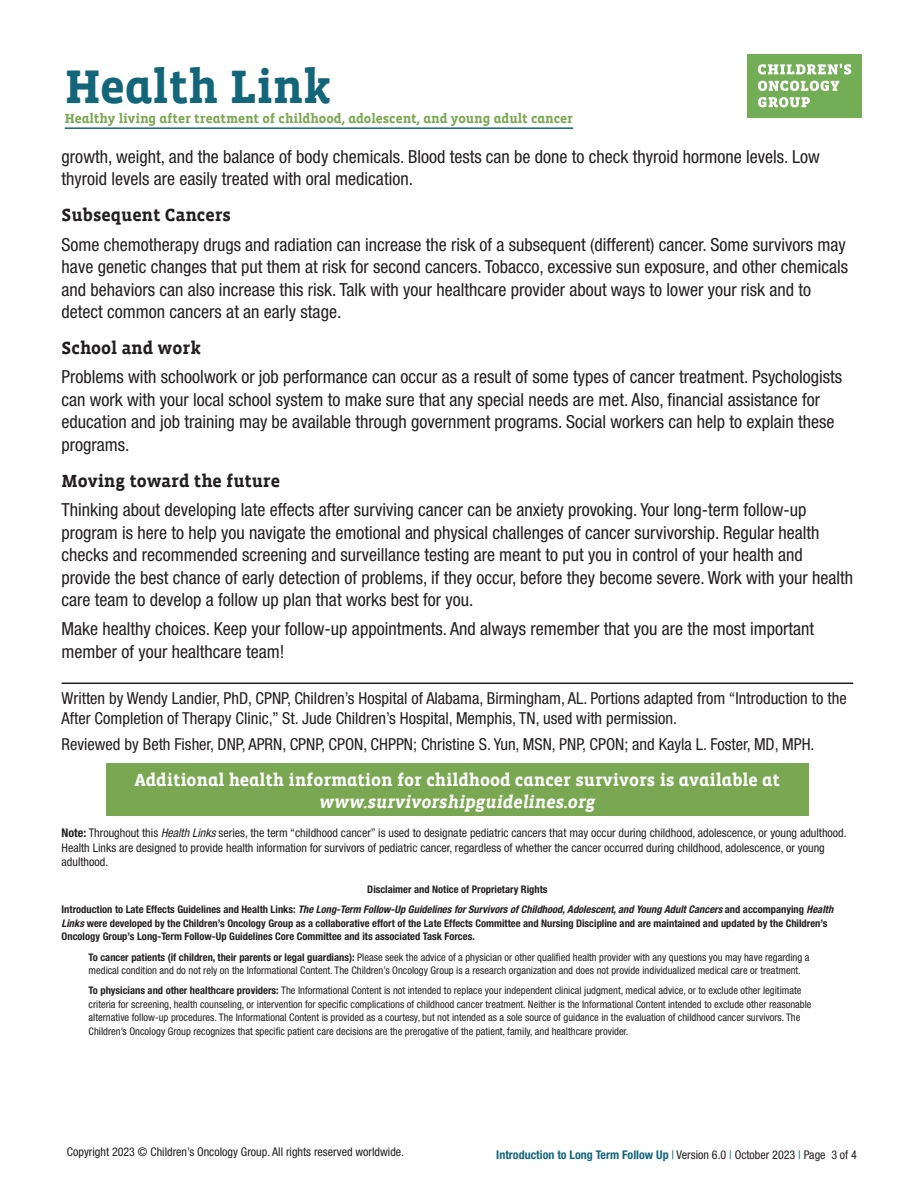
<style>
.page{position:relative;width:918px;height:1188px;background:#fff}
.page>*{position:absolute;margin:0;border:0;box-sizing:border-box;transform-origin:0 0}
.t1{font:700 48px "Vista Slab Alt";color:#136579}
.t2{font:condensed 18px/22.5px "Helvetica Neue LT Std";color:#231f20}
.t3{font:700 18px "Vista Slab Alt";color:#fff}
.t4{font:700 18px "Vista Slab";color:#231f20}
.t5{font:italic 700 18px "Vista Slab";color:#fff}
.t6{font:condensed 16.5px/19.5px "Helvetica Neue LT Std";color:#231f20}
.t7{font:700 13.5px "Vista Slab Alt";color:#7aa752}
.t8{font:condensed 12px/14.4px "Helvetica Neue LT Std";color:#231f20}
.t9{font:700 condensed 12px "Helvetica Neue LT Std";color:#136579}
.t10{font:condensed 10.5px/13.5px "Helvetica Neue LT Std";color:#231f20}
.t11{font:700 condensed 10.5px/20.2px "Helvetica Neue LT Std";color:#231f20}
.s1{font-weight:700}
.s2{font-style:italic}
.s3{font-weight:400}
.s4{font-weight:400;color:#231f20}
</style>
<div class="page">
<hr style="left:65px;top:127px;width:508px;height:2px;background:#136579">
<div style="left:747px;top:54px;width:115px;height:63px;background:#73ad56"></div>
<svg style="left:758px;top:81px;width:81px;height:10px"></svg>
<svg style="left:758px;top:97px;width:52px;height:10px"></svg>
<svg style="left:758px;top:64px;width:93px;height:11px"></svg>
<hr style="left:62px;top:683px;width:791px;height:1px;background:#231f20">
<div style="left:106px;top:763px;width:702px;height:52px;background:#7aa752"></div>
<h1 class="t1" style="left:65px;top:62px;width:268px">Health Link</h1>
<p class="t7" style="left:65px;top:111px;width:510px">Healthy living after treatment of childhood, adolescent, and young adult cancer</p>
<p class="t2" style="left:62px;top:145px;width:760px">growth, weight, and the balance of body chemicals. Blood tests can be done to check thyroid hormone levels. Low thyroid levels are easily treated with oral medication.</p>
<p class="t4" style="left:62px;top:206px;width:171px">Subsequent Cancers</p>
<p class="t2" style="left:62px;top:233px;width:788px">Some chemotherapy drugs and radiation can increase the risk of a subsequent (different) cancer. Some survivors may have genetic changes that put them at risk for second cancers. Tobacco, excessive sun exposure, and other chemicals and behaviors can also increase this risk. Talk with your healthcare provider about ways to lower your risk and to detect common cancers at an early stage.</p>
<p class="t4" style="left:62px;top:339px;width:141px">School and work</p>
<p class="t2" style="left:62px;top:366px;width:782px">Problems with schoolwork or job performance can occur as a result of some types of cancer treatment. Psychologists can work with your local school system to make sure that any special needs are met. Also, financial assistance for education and job training may be available through government programs. Social workers can help to explain these programs.</p>
<p class="t4" style="left:62px;top:472px;width:220px">Moving toward the future</p>
<p class="t2" style="left:62px;top:498px;width:793px">Thinking about developing late effects after surviving cancer can be anxiety provoking. Your long-term follow-up program is here to help you navigate the emotional and physical challenges of cancer survivorship. Regular health checks and recommended screening and surveillance testing are meant to put you in control of your health and provide the best chance of early detection of problems, if they occur, before they become severe. Work with your health care team to develop a follow up plan that works best for you.</p>
<p class="t2" style="left:62px;top:618px;width:754px">Make healthy choices. Keep your follow-up appointments. And always remember that you are the most important member of your healthcare team!</p>
<p class="t6" style="left:62px;top:689px;width:787px">Written by Wendy Landier, PhD, CPNP, Children’s Hospital of Alabama, Birmingham, AL. Portions adapted from “Introduction to the<br>After Completion of Therapy Clinic,” St. Jude Children’s Hospital, Memphis, TN, used with permission.</p>
<p class="t6" style="left:62px;top:734px;width:754px">Reviewed by Beth Fisher, DNP, APRN, CPNP, CPON, CHPPN; Christine S. Yun, MSN, PNP, CPON; and Kayla L. Foster, MD, MPH.</p>
<p class="t3" style="left:135px;top:771px;width:647px">Additional health information for childhood cancer survivors is available at</p>
<p class="t5" style="left:320px;top:792px;width:277px">www.survivorshipguidelines.org</p>
<p class="t8" style="left:62px;top:826px;width:787px"><span class="s1">Note:</span> Throughout this <span class="s2">Health Links</span> series, the term “childhood cancer” is used to designate pediatric cancers that may occur during childhood, adolescence, or young adulthood.<br>Health Links are designed to provide health information for survivors of pediatric cancer, regardless of whether the cancer occurred during childhood, adolescence, or young adulthood.</p>
<p class="t11" style="left:62px;top:879px;width:773px;text-indent:306px">Disclaimer and Notice of Proprietary Rights<br>Introduction to Late Effects Guidelines and Health Links: <span class="s2">The Long-Term Follow-Up Guidelines for Survivors of Childhood, Adolescent, and Young Adult Cancers</span> and accompanying <span class="s2">Health</span></p>
<p class="t11" style="left:62px;top:916px;width:767px;line-height:13.5px"><span class="s2">Links</span> were developed by the Children’s Oncology Group as a collaborative effort of the Late Effects Committee and Nursing Discipline and are maintained and updated by the Children’s<br>Oncology Group’s Long-Term Follow-Up Guidelines Core Committee and its associated Task Forces.</p>
<p class="t10" style="left:89px;top:950px;width:722px"><span class="s1">To cancer patients (if children, their parents or legal guardians):</span> Please seek the advice of a physician or other qualified health provider with any questions you may have regarding a medical condition and do not rely on the Informational Content. The Children’s Oncology Group is a research organization and does not provide individualized medical care or treatment.</p>
<p class="t10" style="left:89px;top:984px;width:724px"><span class="s1">To physicians and other healthcare providers:</span> The Informational Content is not intended to replace your independent clinical judgment, medical advice, or to exclude other legitimate criteria for screening, health counseling, or intervention for specific complications of childhood cancer treatment. Neither is the Informational Content intended to exclude other reasonable alternative follow-up procedures. The Informational Content is provided as a courtesy, but not intended as a sole source of guidance in the evaluation of childhood cancer survivors. The Children’s Oncology Group recognizes that specific patient care decisions are the prerogative of the patient, family, and healthcare provider.</p>
<p class="t8" style="left:67px;top:1145px;width:339px">Copyright 2023 © Children’s Oncology Group. All rights reserved worldwide.</p>
<p class="t9" style="left:496px;top:1148px;width:362px">Introduction to Long Term Follow Up <span class="s3">|</span> <span class="s4">Version 6.0</span> <span class="s3">|</span> <span class="s4">October 2023</span> <span class="s3">|</span> <span class="s4">Page 3 of 4</span></p>
</div>
